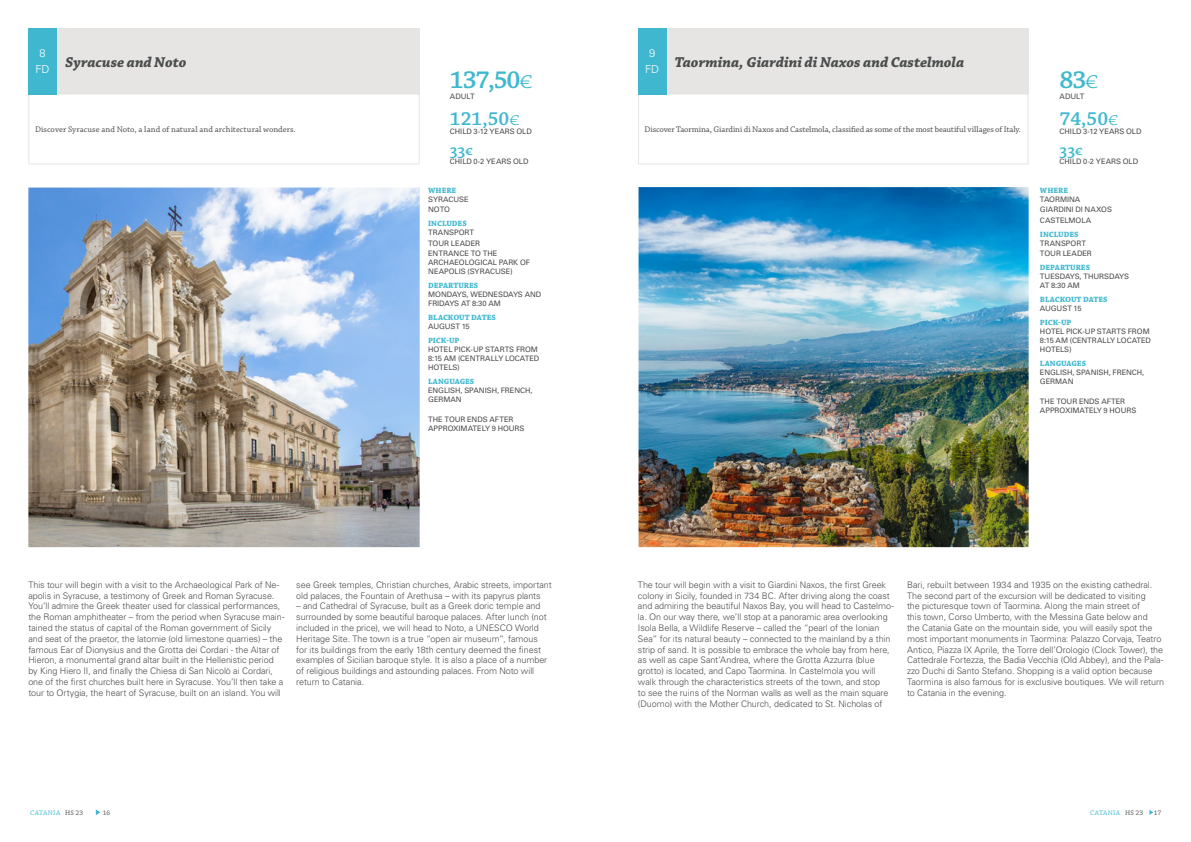
<style>
.page{position:relative;width:1191px;height:842px;background:#fff}
.page>*{position:absolute;margin:0;border:0;box-sizing:border-box;transform-origin:0 0}
.t1{font:600 26px "Chaparral Pro";color:#3fb8cf}
.t2{font:600 20px "Chaparral Pro";color:#3fb8cf}
.t3{font:600 17px "Chaparral Pro";color:#3fb8cf}
.t4{font:15px "Chaparral Pro Bold It Capt";letter-spacing:-.005em;color:#4b4c4d}
.t5{font:300 11px "Univers LT Std";color:#fff}
.t6{font:300 9px/10.8px "Univers LT Std";letter-spacing:-.005em;color:#4b4c4d}
.t7{font:8.5px "Chaparral Pro Capt";letter-spacing:-.005em;color:#4b4c4d}
.where{font:8px "Chaparral Pro Bold Capt";letter-spacing:-.005em;color:#3fb8cf}
.colonna{font:7.5px/9px "Univers LT Std";letter-spacing:-.005em;color:#4b4c4d}
.t8{font:7px "Chaparral Pro Capt";letter-spacing:.025em;color:#3fb8cf}
.t9{font:7px "Chaparral Pro Capt";color:#4b4c4d}
.s1{font-weight:300}
.s2{font-size:14px}
.s3{color:#4b4c4d}
</style>
<div class="page">
<svg style="left:96px;top:809px;width:4px;height:6px"></svg>
<svg style="left:1149px;top:810px;width:4px;height:5px"></svg>
<div style="left:28px;top:94px;width:392px;height:70px;border:1px solid #e6e5e3"></div>
<div style="left:638px;top:94px;width:390px;height:70px;border:1px solid #e6e5e3"></div>
<div style="left:57px;top:28px;width:363px;height:66px;background:#e6e5e3"></div>
<div style="left:666px;top:28px;width:362px;height:66px;background:#e6e5e3"></div>
<img style="left:638px;top:187px;width:390px;height:360px">
<img style="left:28px;top:188px;width:392px;height:359px">
<div style="left:28px;top:28px;width:29px;height:66px;background:#3fb8cf"></div>
<div style="left:638px;top:28px;width:28px;height:66px;background:#3fb8cf"></div>
<p class="t5" style="left:39px;top:47px;width:8px">8</p>
<p class="t5" style="left:36px;top:63px;width:15px">FD</p>
<p class="t5" style="left:649px;top:47px;width:8px">9</p>
<p class="t5" style="left:645px;top:63px;width:15px">FD</p>
<p class="t4" style="left:65px;top:53px;width:123px">Syracuse and Noto</p>
<p class="t4" style="left:675px;top:53px;width:291px">Taormina, Giardini di Naxos and Castelmola</p>
<p class="t1" style="left:450px;top:65px;width:84px">137,50<span class="s1">€</span></p>
<p class="colonna" style="left:450px;top:92px;width:26px">ADULT</p>
<p class="t2" style="left:450px;top:107px;width:71px">121,50<span class="s1">€</span></p>
<p class="colonna" style="left:450px;top:126px;width:83px">CHILD 3-12 YEARS OLD</p>
<p class="t3" style="left:450px;top:140px;width:25px">33<span class="s2">€</span></p>
<p class="colonna" style="left:450px;top:157px;width:80px">CHILD 0-2 YEARS OLD</p>
<p class="t7" style="left:35px;top:125px;width:262px">Discover Syracuse and Noto, a land of natural and architectural wonders.</p>
<p class="t7" style="left:644px;top:125px;width:378px">Discover Taormina, Giardini di Naxos and Castelmola, classified as some of the most beautiful villages of Italy.</p>
<p class="where" style="left:428px;top:186px;width:30px">WHERE</p>
<p class="colonna" style="left:428px;top:195px;width:42px">SYRACUSE</p>
<p class="colonna" style="left:428px;top:205px;width:23px">NOTO</p>
<p class="where" style="left:428px;top:219px;width:40px">INCLUDES</p>
<p class="colonna" style="left:428px;top:228px;width:47px">TRANSPORT</p>
<p class="colonna" style="left:428px;top:239px;width:53px">TOUR LEADER</p>
<p class="colonna" style="left:428px;top:249px;width:103px">ENTRANCE TO THE<br>ARCHAEOLOGICAL PARK OF<br>NEAPOLIS (SYRACUSE)</p>
<p class="where" style="left:428px;top:281px;width:52px">DEPARTURES</p>
<p class="colonna" style="left:428px;top:290px;width:115px">MONDAYS, WEDNESDAYS AND<br>FRIDAYS AT 8:30 AM</p>
<p class="where" style="left:428px;top:312px;width:69px">BLACKOUT DATES</p>
<p class="colonna" style="left:428px;top:322px;width:43px">AUGUST 15</p>
<p class="where" style="left:428px;top:335px;width:33px">PICK-UP</p>
<p class="colonna" style="left:428px;top:345px;width:113px">HOTEL PICK-UP STARTS FROM<br>8:15 AM (CENTRALLY LOCATED<br>HOTELS)</p>
<p class="where" style="left:428px;top:376px;width:48px">LANGUAGES</p>
<p class="colonna" style="left:428px;top:385px;width:106px">ENGLISH, SPANISH, FRENCH,<br>GERMAN</p>
<p class="colonna" style="left:428px;top:415px;width:98px">THE TOUR ENDS AFTER<br>APPROXIMATELY 9 HOURS</p>
<p class="t1" style="left:1059px;top:65px;width:40px">83<span class="s1">€</span></p>
<p class="colonna" style="left:1059px;top:92px;width:26px">ADULT</p>
<p class="t2" style="left:1059px;top:107px;width:60px">74,50<span class="s1">€</span></p>
<p class="colonna" style="left:1059px;top:126px;width:83px">CHILD 3-12 YEARS OLD</p>
<p class="t3" style="left:1059px;top:140px;width:25px">33<span class="s2">€</span></p>
<p class="colonna" style="left:1059px;top:157px;width:80px">CHILD 0-2 YEARS OLD</p>
<p class="where" style="left:1040px;top:186px;width:30px">WHERE</p>
<p class="colonna" style="left:1040px;top:195px;width:42px">TAORMINA</p>
<p class="colonna" style="left:1040px;top:205px;width:74px">GIARDINI DI NAXOS</p>
<p class="colonna" style="left:1040px;top:216px;width:53px">CASTELMOLA</p>
<p class="where" style="left:1040px;top:229px;width:40px">INCLUDES</p>
<p class="colonna" style="left:1040px;top:239px;width:47px">TRANSPORT</p>
<p class="colonna" style="left:1040px;top:249px;width:53px">TOUR LEADER</p>
<p class="where" style="left:1040px;top:263px;width:52px">DEPARTURES</p>
<p class="colonna" style="left:1040px;top:272px;width:91px">TUESDAYS, THURSDAYS<br>AT 8:30 AM</p>
<p class="where" style="left:1040px;top:294px;width:69px">BLACKOUT DATES</p>
<p class="colonna" style="left:1040px;top:304px;width:43px">AUGUST 15</p>
<p class="where" style="left:1040px;top:317px;width:33px">PICK-UP</p>
<p class="colonna" style="left:1040px;top:327px;width:113px">HOTEL PICK-UP STARTS FROM<br>8:15 AM (CENTRALLY LOCATED<br>HOTELS)</p>
<p class="where" style="left:1040px;top:358px;width:48px">LANGUAGES</p>
<p class="colonna" style="left:1040px;top:367px;width:106px">ENGLISH, SPANISH, FRENCH,<br>GERMAN</p>
<p class="colonna" style="left:1040px;top:397px;width:98px">THE TOUR ENDS AFTER<br>APPROXIMATELY 9 HOURS</p>
<p class="t6" style="left:28px;top:579px;width:258px">This tour will begin with a visit to the Archaeological Park of Ne&shy;apolis in Syracuse, a testimony of Greek and Roman Syracuse.<br>You’ll admire the Greek theater used for classical performances, the Roman amphitheater – from the period when Syracuse main&shy;tained the status of capital of the Roman government of Sicily and seat of the praetor, the latomie (old limestone quarries) – the famous Ear of Dionysius and the Grotta dei Cordari - the Altar of Hieron, a monumental grand altar built in the Hellenistic period by King Hiero II, and finally the Chiesa di San Nicolò ai Cordari, one of the first churches built here in Syracuse. You’ll then take a tour to Ortygia, the heart of Syracuse, built on an island. You will</p>
<p class="t6" style="left:296px;top:579px;width:257px">see Greek temples, Christian churches, Arabic streets, important old palaces, the Fountain of Arethusa – with its papyrus plants</p>
<p class="t6" style="left:296px;top:601px;width:252px">– and Cathedral of Syracuse, built as a Greek doric temple and surrounded by some beautiful baroque palaces. After lunch (not included in the price), we will head to Noto, a UNESCO World Heritage Site. The town is a true “open air museum”, famous for its buildings from the early 18th century deemed the finest examples of Sicilian baroque style. It is also a place of a number of religious buildings and astounding palaces. From Noto will return to Catania.</p>
<p class="t6" style="left:638px;top:579px;width:257px">The tour will begin with a visit to Giardini Naxos, the first Greek colony in Sicily, founded in 734 BC. After driving along the coast and admiring the beautiful Naxos Bay, you will head to Castelmo&shy;la. On our way there, we’ll stop at a panoramic area overlooking Isola Bella, a Wildlife Reserve – called the “pearl of the Ionian Sea” for its natural beauty – connected to the mainland by a thin strip of sand. It is possible to embrace the whole bay from here, as well as cape Sant’Andrea, where the Grotta Azzurra (blue grotto) is located, and Capo Taormina. In Castelmola you will walk through the characteristics streets of the town, and stop<br>to see the ruins of the Norman walls as well as the main square (Duomo) with the Mother Church, dedicated to St. Nicholas of</p>
<p class="t6" style="left:907px;top:579px;width:258px">Bari, rebuilt between 1934 and 1935 on the existing cathedral.<br>The second part of the excursion will be dedicated to visiting<br>the picturesque town of Taormina. Along the main street of<br>this town, Corso Umberto, with the Messina Gate below and<br>the Catania Gate on the mountain side, you will easily spot the most important monuments in Taormina: Palazzo Corvaja, Teatro Antico, Piazza IX Aprile, the Torre dell’Orologio (Clock Tower), the Cattedrale Fortezza, the Badia Vecchia (Old Abbey), and the Pala&shy;zzo Duchi di Santo Stefano. Shopping is a valid option because Taormina is also famous for is exclusive boutiques. We will return to Catania in the evening.</p>
<p class="t8" style="left:30px;top:809px;width:55px">CATANIA <span class="s3">HS 23</span></p>
<p class="t9" style="left:103px;top:809px;width:9px">16</p>
<p class="t8" style="left:1090px;top:809px;width:55px">CATANIA <span class="s3">HS 23</span></p>
<p class="t9" style="left:1154px;top:809px;width:9px">17</p>
</div>
